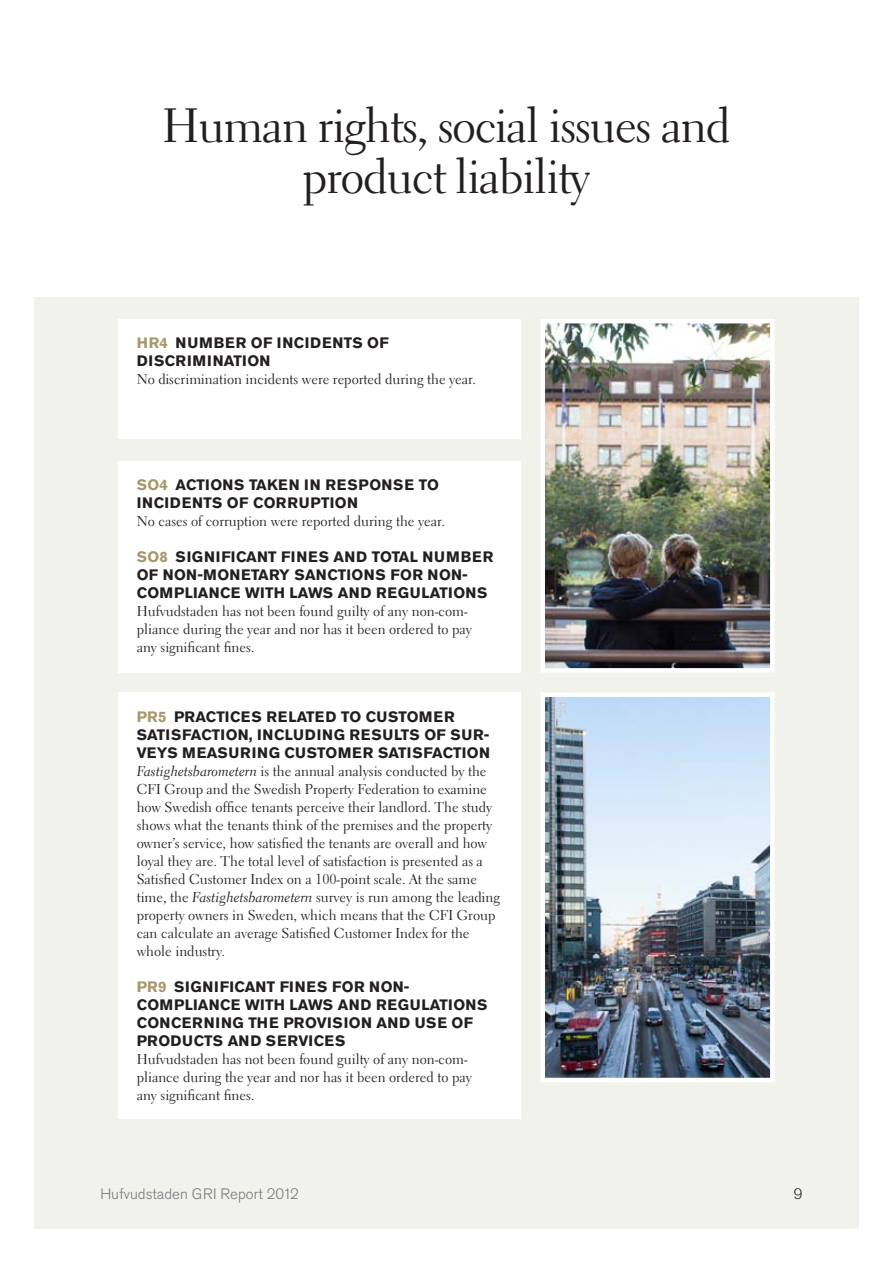
<style>
.page{position:relative;width:893px;height:1263px;background:#fff}
.page>*{position:absolute;margin:0;border:0;box-sizing:border-box;transform-origin:0 0}
.t1{font:48px/51px "Electra LT Std";letter-spacing:-.03em;color:#231f20;text-align:center}
.t2{font:700 15px/18px "Akzidenz Grotesk Std";letter-spacing:.035em;color:#231f20}
.t3{font:700 15px/18px "Akzidenz Grotesk Std";letter-spacing:.055em;color:#231f20}
.t4{font:300 15px "Akzidenz Grotesk Std";color:#76787b}
.t5{font:300 15px "Akzidenz Grotesk Std";color:#231f20}
.t6{font:14.25px/18px "Electra LT Std";color:#231f20}
.s1{color:#a7996e}
.s2{font-family:"Electra LT Std Cursive"}
</style>
<div class="page">
<div style="left:34px;top:298px;width:825px;height:931px;background:#f2f2ed"></div>
<div style="left:118px;top:319px;width:403px;height:120px;background:#fff"></div>
<div style="left:118px;top:461px;width:403px;height:212px;background:#fff"></div>
<div style="left:118px;top:692px;width:403px;height:427px;background:#fff"></div>
<img style="left:545px;top:324px;width:224px;height:344px">
<div style="left:540px;top:319px;width:234px;height:354px;border:4px solid #fff"></div>
<img style="left:545px;top:697px;width:224px;height:380px">
<div style="left:540px;top:692px;width:234px;height:390px;border:4px solid #fff"></div>
<h1 class="t1" style="left:162px;top:100px;width:570px">Human rights, social issues and product liability</h1>
<p class="t3" style="left:137px;top:334px;width:253px"><span class="s1">HR4</span> NUMBER OF INCIDENTS OF<br>DISCRIMINATION</p>
<p class="t6" style="left:137px;top:371px;width:341px">No discrimination incidents were reported during the year.</p>
<p class="t3" style="left:137px;top:476px;width:293px"><span class="s1">SO4</span> ACTIONS TAKEN IN RESPONSE TO<br>INCIDENTS OF CORRUPTION</p>
<p class="t6" style="left:137px;top:512px;width:310px">No cases of corruption were reported during the year.</p>
<p class="t2" style="left:137px;top:548px;width:358px"><span class="s1">SO8</span> SIGNIFICANT FINES AND TOTAL NUMBER<br>OF NON-MONETARY SANCTIONS FOR NON-<br>COMPLIANCE WITH LAWS AND REGULATIONS</p>
<p class="t6" style="left:137px;top:602px;width:337px">Hufvudstaden has not been found guilty of any non-com&shy;pliance during the year and nor has it been ordered to pay any significant fines.</p>
<p class="t2" style="left:137px;top:708px;width:355px"><span class="s1">PR5</span> PRACTICES RELATE D TO CUSTOMER<br>SATISFACTION, INCLUDING RESULTS OF SUR-<br>VEYS MEASURING CUSTOMER SATISFACTION</p>
<p class="t6" style="left:137px;top:762px;width:365px"><span class="s2">Fastighetsbarometern</span> is the annual analysis conducted by the CFI Group and the Swedish Property Federation to examine how Swedish office tenants perceive their landlord. The study shows what the tenants think of the premises and the property owner’s service, how satisfied the tenants are overall and how loyal they are. The total level of satisfaction is presented as a Satisfied Customer Index on a 100-point scale. At the same time, the <span class="s2">Fastighetsbarometern</span> survey is run among the leading property owners in Sweden, which means that the CFI Group can calculate an average Satisfied Customer Index for the whole industry.</p>
<p class="t2" style="left:137px;top:978px;width:352px"><span class="s1">PR9</span> SIGNIFICANT FINES FOR NON-<br>COMPLIANCE WITH LAWS AND REGULATIONS<br>CONCERNING THE PROVISION AND USE OF<br>PRODUCTS AND SERVICES</p>
<p class="t6" style="left:137px;top:1050px;width:337px">Hufvudstaden has not been found guilty of any non-com&shy;pliance during the year and nor has it been ordered to pay any significant fines.</p>
<p class="t4" style="left:100px;top:1185px;width:200px">Hufvudstaden GRI Report 2012</p>
<p class="t5" style="left:794px;top:1185px;width:10px">9</p>
</div>
